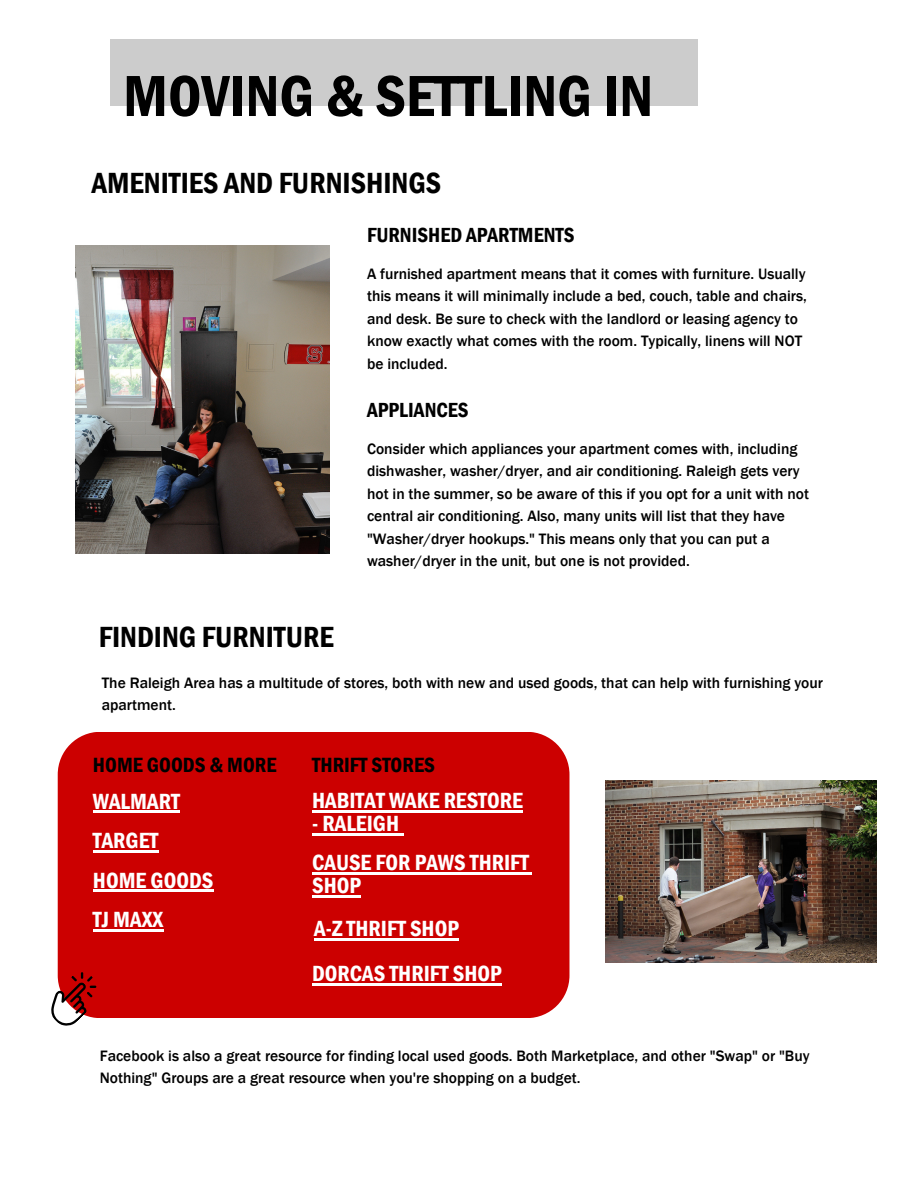
<style>
.page{position:relative;width:918px;height:1188px;background:#fff}
.page>*{position:absolute;margin:0;border:0;box-sizing:border-box;transform-origin:0 0}
.t1{font:600 condensed 60px "Franklin Gothic";color:#000}
.t2{font:600 condensed 30px "Franklin Gothic";color:#000}
.t3{font:600 condensed 22.65px/39.6px "Franklin Gothic";color:#fff}
.t4{font:600 condensed 21.15px "Franklin Gothic";color:#000}
.t5{font:600 condensed 21px "Franklin Gothic";color:#000}
.t6{font:500 15.45px/22.5px "Franklin Gothic";color:#000}
</style>
<div class="page">
<div style="left:110px;top:39px;width:587px;height:66px;background:#ccc"></div>
<div style="left:58px;top:732px;width:511px;height:285px;background:#c00;border-radius:43px"></div>
<svg style="left:51px;top:972px;width:49px;height:54px"></svg>
<img style="left:606px;top:781px;width:271px;height:182px">
<hr style="left:312px;top:810px;width:132px;height:3px;background:#fff">
<hr style="left:444px;top:810px;width:79px;height:3px;background:#fff">
<hr style="left:312px;top:833px;width:87px;height:2px;background:#fff">
<hr style="left:312px;top:873px;width:217px;height:2px;background:#fff">
<hr style="left:312px;top:895px;width:49px;height:2px;background:#fff">
<hr style="left:93px;top:811px;width:87px;height:2px;background:#fff">
<hr style="left:93px;top:850px;width:65px;height:3px;background:#fff">
<hr style="left:93px;top:890px;width:120px;height:2px;background:#fff">
<hr style="left:93px;top:929px;width:70px;height:3px;background:#fff">
<hr style="left:314px;top:938px;width:145px;height:3px;background:#fff">
<hr style="left:312px;top:984px;width:190px;height:2px;background:#fff">
<img style="left:75px;top:246px;width:254px;height:307px">
<h1 class="t1" style="left:123px;top:61px;width:532px">MOVING &amp; SETTLING IN</h1>
<h2 class="t2" style="left:92px;top:166px;width:351px">AMENITIES AND FURNISHINGS</h2>
<h3 class="t5" style="left:367px;top:223px;width:209px">FURNISHED APARTMENTS</h3>
<p class="t6" style="left:367px;top:262px;width:441px">A furnished apartment means that it comes with furniture. Usually this means it will minimally include a bed, couch, table and chairs, and desk. Be sure to check with the landlord or leasing agency to know exactly what comes with the room. Typically, linens will NOT be included.</p>
<h3 class="t5" style="left:367px;top:398px;width:103px">APPLIANCES</h3>
<p class="t6" style="left:367px;top:437px;width:444px">Consider which appliances your apartment comes with, including dishwasher, washer/dryer, and air conditioning. Raleigh gets very hot in the summer, so be aware of this if you opt for a unit with not central air conditioning. Also, many units will list that they have "Washer/dryer hookups." This means only that you can put a washer/dryer in the unit, but one is not provided.</p>
<h2 class="t2" style="left:99px;top:620px;width:236px">FINDING FURNITURE</h2>
<p class="t6" style="left:102px;top:671px;width:723px">The Raleigh Area has a multitude of stores, both with new and used goods, that can help with furnishing your apartment.</p>
<h3 class="t4" style="left:93px;top:753px;width:185px">HOME GOODS &amp; MORE</h3>
<h3 class="t3" style="left:93px;top:781px;width:122px">WALMART<br>TARGET<br>HOME GOODS<br>TJ MAXX</h3>
<h3 class="t4" style="left:312px;top:753px;width:124px">THRIFT STORES</h3>
<h3 class="t3" style="left:312px;top:780px;width:212px">HABITAT WAKE RESTORE</h3>
<h3 class="t3" style="left:312px;top:803px;width:88px">- RALEIGH</h3>
<h3 class="t3" style="left:312px;top:851px;width:218px;line-height:22.5px">CAUSE FOR PAWS THRIFT<br>SHOP</h3>
<h3 class="t3" style="left:312px;top:906px;width:191px;line-height:45.3px">A-Z THRIFT SHOP<br>DORCAS THRIFT SHOP</h3>
<p class="t6" style="left:100px;top:1044px;width:711px">Facebook is also a great resource for finding local used goods. Both Marketplace, and other "Swap" or "Buy<br>Nothing" Groups are a great resource when you're shopping on a budget.</p>
</div>
